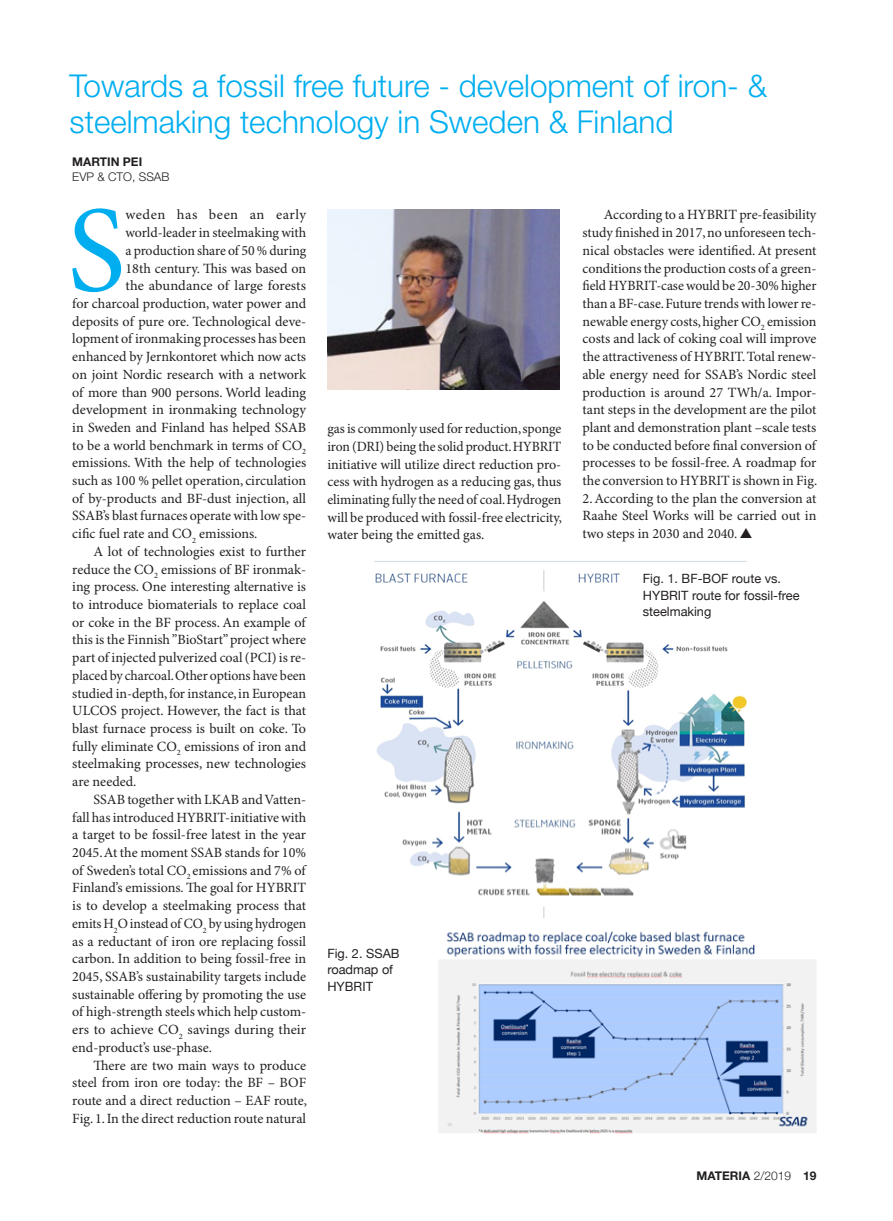
<style>
.page{position:relative;width:893px;height:1221px;background:#fff}
.page>*{position:absolute;margin:0;border:0;box-sizing:border-box;transform-origin:0 0}
.t1{font:123px "Minion Pro";color:#00aeef}
.t2{font:300 31.5px/36px "Helvetica Neue LT Std";color:#00aeef}
.t3{font:14.1px/17.7px "Minion Pro";color:#231f20;text-align:justify}
.t4{font:14.1px "Minion Pro";letter-spacing:.035em;color:#231f20}
.t5{font:12.75px/16.5px "Helvetica Neue";color:#231f20}
.t6{font:700 12px "Helvetica Neue LT Std";color:#231f20}
.t7{font:300 12px "Helvetica Neue LT Std";color:#231f20}
.s1{font-family:"Helvetica Neue";font-weight:300}
</style>
<div class="page">
<img style="left:374px;top:561px;width:373px;height:357px">
<img style="left:327px;top:209px;width:233px;height:180px">
<img style="left:439px;top:931px;width:377px;height:203px">
<h2 class="t2" style="left:70px;top:67px;width:699px">Towards a fossil free future - development of iron- &amp; steelmaking technology in Sweden &amp; Finland</h2>
<p class="t6" style="left:72px;top:154px;width:71px">MARTIN PEI</p>
<p class="t7" style="left:72px;top:169px;width:99px">EVP &amp; CTO, SSAB</p>
<h1 class="t1" style="left:67px;top:177px;width:60px">S</h1>
<p class="t4" style="left:126px;top:206px;width:182px">weden has been an early</p>
<p class="t3" style="left:126px;top:224px;width:182px">world-leader in steelmaking with</p>
<p class="t3" style="left:126px;top:242px;width:182px">a production share of 50 % during</p>
<p class="t3" style="left:126px;top:260px;width:182px">18th century. This was based on</p>
<p class="t3" style="left:126px;top:277px;width:182px">the abundance of large forests</p>
<p class="t3" style="left:72px;top:295px;width:235px">for charcoal production, water power and</p>
<p class="t3" style="left:72px;top:313px;width:234px">deposits of pure ore. Technological deve-</p>
<p class="t3" style="left:72px;top:330px;width:235px">lopment of ironmaking processes has been</p>
<p class="t3" style="left:72px;top:348px;width:235px">enhanced by Jernkontoret which now acts</p>
<p class="t3" style="left:72px;top:366px;width:235px">on joint Nordic research with a network</p>
<p class="t3" style="left:72px;top:384px;width:235px">of more than 900 persons. World leading</p>
<p class="t3" style="left:72px;top:401px;width:235px">development in ironmaking technology</p>
<p class="t3" style="left:72px;top:419px;width:235px">in Sweden and Finland has helped SSAB</p>
<p class="t3" style="left:72px;top:437px;width:235px">to be a world benchmark in terms of CO<sub>2</sub></p>
<p class="t3" style="left:72px;top:454px;width:235px">emissions. With the help of technologies</p>
<p class="t3" style="left:72px;top:472px;width:235px">such as 100 % pellet operation, circulation</p>
<p class="t3" style="left:72px;top:490px;width:235px">of by-products and BF-dust injection, all</p>
<p class="t3" style="left:72px;top:507px;width:235px">SSAB’s blast furnaces operate with low spe-</p>
<p class="t3" style="left:72px;top:525px;width:187px">cific fuel rate and CO<sub>2</sub> emissions.</p>
<p class="t3" style="left:94px;top:543px;width:214px">A lot of technologies exist to further</p>
<p class="t3" style="left:72px;top:561px;width:235px">reduce the CO<sub>2</sub> emissions of BF ironmak-</p>
<p class="t3" style="left:72px;top:578px;width:235px">ing process. One interesting alternative is</p>
<p class="t3" style="left:72px;top:596px;width:235px">to introduce biomaterials to replace coal</p>
<p class="t3" style="left:72px;top:614px;width:235px">or coke in the BF process. An example of</p>
<p class="t3" style="left:72px;top:631px;width:235px">this is the Finnish ”BioStart” project where</p>
<p class="t3" style="left:72px;top:649px;width:235px">part of injected pulverized coal (PCI) is re-</p>
<p class="t3" style="left:72px;top:667px;width:235px">placed by charcoal. Other options have been</p>
<p class="t3" style="left:72px;top:684px;width:235px">studied in-depth, for instance, in European</p>
<p class="t3" style="left:72px;top:702px;width:235px">ULCOS project. However, the fact is that</p>
<p class="t3" style="left:72px;top:720px;width:235px">blast furnace process is built on coke. To</p>
<p class="t3" style="left:72px;top:738px;width:235px">fully eliminate CO<sub>2</sub> emissions of iron and</p>
<p class="t3" style="left:72px;top:755px;width:235px">steelmaking processes, new technologies</p>
<p class="t3" style="left:72px;top:773px;width:66px">are needed.</p>
<p class="t3" style="left:94px;top:791px;width:214px">SSAB together with LKAB and Vatten-</p>
<p class="t3" style="left:72px;top:808px;width:235px">fall has introduced HYBRIT-initiative with</p>
<p class="t3" style="left:72px;top:826px;width:235px">a target to be fossil-free latest in the year</p>
<p class="t3" style="left:72px;top:844px;width:235px">2045. At the moment SSAB stands for 10%</p>
<p class="t3" style="left:72px;top:861px;width:235px">of Sweden’s total CO<sub>2</sub> emissions and 7% of</p>
<p class="t3" style="left:72px;top:879px;width:235px">Finland’s emissions. The goal for HYBRIT</p>
<p class="t3" style="left:72px;top:897px;width:235px">is to develop a steelmaking process that</p>
<p class="t3" style="left:72px;top:915px;width:235px">emits H<sub>2</sub>O instead of CO<sub>2</sub> by using hydrogen</p>
<p class="t3" style="left:72px;top:932px;width:235px">as a reductant of iron ore replacing fossil</p>
<p class="t3" style="left:72px;top:950px;width:235px">carbon. In addition to being fossil-free in</p>
<p class="t3" style="left:72px;top:968px;width:235px">2045, SSAB’s sustainability targets include</p>
<p class="t3" style="left:72px;top:985px;width:235px">sustainable offering by promoting the use</p>
<p class="t3" style="left:72px;top:1003px;width:235px">of high-strength steels which help custom-</p>
<p class="t3" style="left:72px;top:1021px;width:235px">ers to achieve CO<sub>2</sub> savings during their</p>
<p class="t3" style="left:72px;top:1038px;width:141px">end-product’s use-phase.</p>
<p class="t3" style="left:94px;top:1056px;width:214px">There are two main ways to produce</p>
<p class="t3" style="left:72px;top:1074px;width:235px">steel from iron ore today: the BF – BOF</p>
<p class="t3" style="left:72px;top:1092px;width:236px">route and a direct reduction – EAF route,</p>
<p class="t3" style="left:72px;top:1109px;width:235px">Fig. 1. In the direct reduction route natural</p>
<p class="t3" style="left:327px;top:420px;width:236px">gas is commonly used for reduction, sponge iron (DRI) being the solid product. HYBRIT initiative will utilize direct reduction pro&shy;cess with hydrogen as a reducing gas, thus eliminating fully the need of coal. Hydrogen will be produced with fossil-free electricity, water being the emitted gas.</p>
<p class="t5" style="left:327px;top:945px;width:74px">Fig. 2. SSAB roadmap of<br>HYBRIT</p>
<p class="t3" style="left:583px;top:207px;width:236px;text-indent:21px">According to a HYBRIT pre-feasibility study finished in 2017, no unforeseen tech&shy;nical obstacles were identified. At present conditions the production costs of a green&shy;field HYBRIT-case would be 20-30% higher than a BF-case. Future trends with lower re&shy;newable energy costs, higher CO<sub>2</sub> emission costs and lack of coking coal will improve the attractiveness of HYBRIT. Total renew&shy;able energy need for SSAB’s Nordic steel production is around 27 TWh/a. Impor&shy;tant steps in the development are the pilot plant and demonstration plant –scale tests to be conducted before final conversion of processes to be fossil-free. A roadmap for the conversion to HYBRIT is shown in Fig.</p>
<p class="t3" style="left:583px;top:490px;width:235px">2. According to the plan the conversion at Raahe Steel Works will be carried out in two steps in 2030 and 2040. ▲</p>
<p class="t5" style="left:643px;top:571px;width:158px">Fig. 1. BF-BOF route vs.<br>HYBRIT route for fossil-free steelmaking</p>
<p class="t6" style="left:697px;top:1168px;width:121px">MATERIA <span class="s1">2/2019</span> 19</p>
</div>
